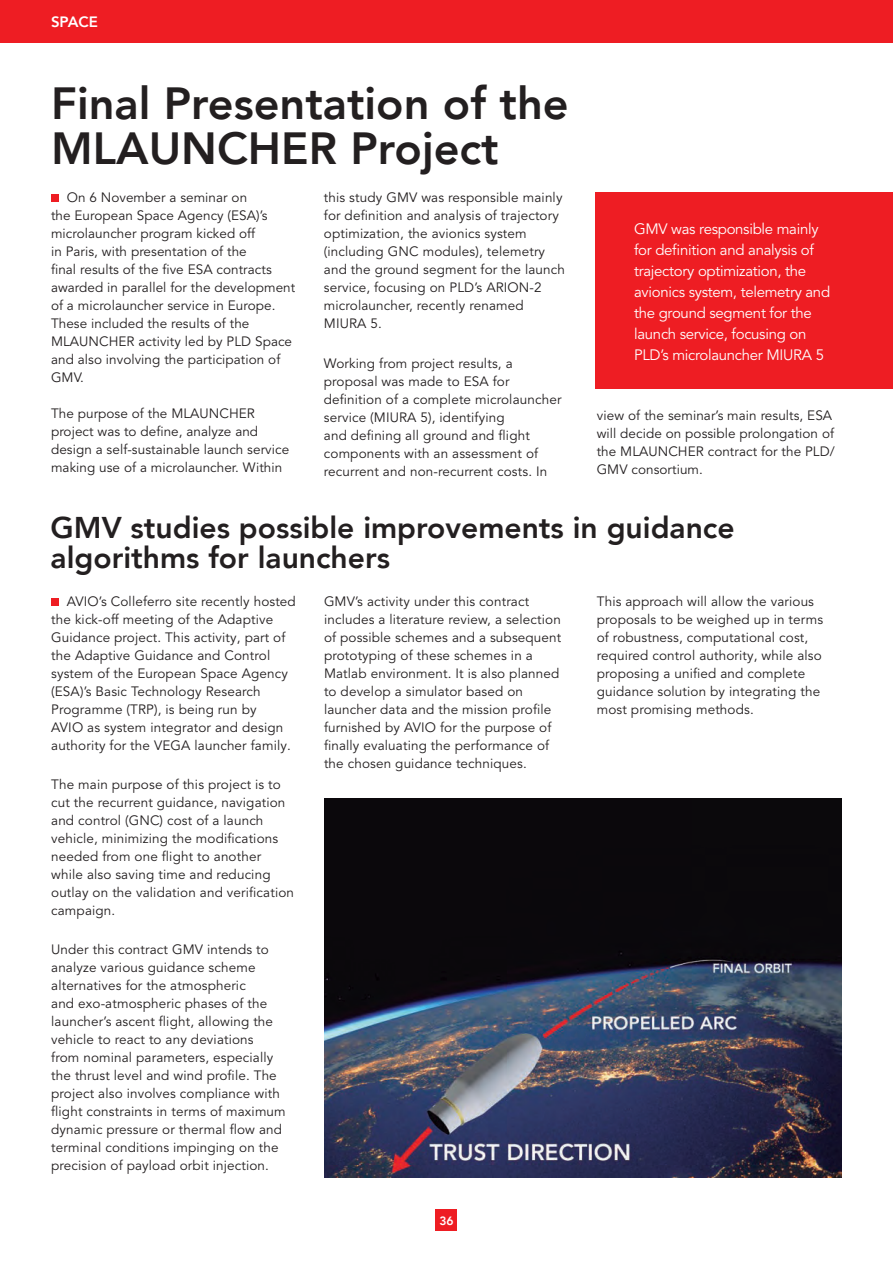
<style>
.page{position:relative;width:893px;height:1263px;background:#fff}
.page>*{position:absolute;margin:0;border:0;box-sizing:border-box;transform-origin:0 0}
.t1{font:800 45px/45px "Avenir LT";color:#231f20}
.t2{font:800 30px/30px "Avenir LT";color:#231f20}
.general{font:15px/21px "Avenir LT Pro";letter-spacing:-.02em;color:#fff}
.t3{font:800 15px "Avenir LT";color:#fff}
.general-2{font:13.5px/18px "Avenir LT Pro";letter-spacing:.01em;color:#231f20}
.t4{font:800 12px "Avenir LT";color:#fff}
</style>
<div class="page">
<div style="left:436px;top:1210px;width:21px;height:21px;background:#ee1d23"></div>
<div style="left:0;top:0;width:893px;height:43px;background:#ee1d23"></div>
<img style="left:324px;top:798px;width:517px;height:380px">
<div style="left:596px;top:193px;width:297px;height:196px;background:#ee1d23"></div>
<div style="left:51px;top:195px;width:7px;height:7px;background:#ee1d23"></div>
<div style="left:51px;top:599px;width:7px;height:7px;background:#ee1d23"></div>
<p class="t3" style="left:51px;top:13px;width:48px">SPACE</p>
<p class="t1" style="left:51px;top:81px;width:519px">Final Presentation of the<br>MLAUNCHER Project</p>
<p class="general-2" style="left:51px;top:189px;width:246px;text-indent:16px">On 6 November a seminar on<br>the European Space Agency (ESA)’s microlauncher program kicked off<br>in Paris, with presentation of the<br>final results of the five ESA contracts awarded in parallel for the development of a microlauncher service in Europe.<br>These included the results of the<br>MLAUNCHER activity led by PLD Space and also involving the participation of<br>GMV.</p>
<p class="general-2" style="left:51px;top:404px;width:240px">The purpose of the MLAUNCHER project was to define, analyze and design a self-sustainable launch service making use of a microlauncher. Within</p>
<p class="general-2" style="left:324px;top:188px;width:243px">this study GMV was responsible mainly for definition and analysis of trajectory optimization, the avionics system (including GNC modules), telemetry and the ground segment for the launch service, focusing on PLD’s ARION-2 microlauncher, recently renamed MIURA 5.</p>
<p class="general-2" style="left:324px;top:355px;width:239px">Working from project results, a proposal was made to ESA for definition of a complete microlauncher service (MIURA 5), identifying<br>and defining all ground and flight components with an assessment of recurrent and non-recurrent costs. In</p>
<p class="general" style="left:634px;top:218px;width:198px">GMV was responsible mainly for definition and analysis of trajectory optimization, the avionics system, telemetry and the ground segment for the launch service, focusing on<br>PLD’s microlauncher MIURA 5</p>
<p class="general-2" style="left:597px;top:407px;width:240px">view of the seminar’s main results, ESA will decide on possible prolongation of the MLAUNCHER contract for the PLD/<br>GMV consortium.</p>
<p class="t2" style="left:51px;top:513px;width:685px">GMV studies possible improvements in guidance algorithms for launchers</p>
<p class="general-2" style="left:51px;top:592px;width:246px;text-indent:16px">AVIO’s Colleferro site recently hosted the kick-off meeting of the Adaptive Guidance project. This activity, part of the Adaptive Guidance and Control system of the European Space Agency (ESA)’s Basic Technology Research Programme (TRP), is being run by<br>AVIO as system integrator and design authority for the VEGA launcher family.</p>
<p class="general-2" style="left:51px;top:775px;width:244px">The main purpose of this project is to cut the recurrent guidance, navigation and control (GNC) cost of a launch vehicle, minimizing the modifications needed from one flight to another while also saving time and reducing outlay on the validation and verification campaign.</p>
<p class="general-2" style="left:51px;top:940px;width:236px">Under this contract GMV intends to analyze various guidance scheme alternatives for the atmospheric<br>and exo-atmospheric phases of the launcher’s ascent flight, allowing the vehicle to react to any deviations<br>from nominal parameters, especially the thrust level and wind profile. The project also involves compliance with flight constraints in terms of maximum dynamic pressure or thermal flow and terminal conditions impinging on the precision of payload orbit injection.</p>
<p class="general-2" style="left:324px;top:592px;width:239px">GMV’s activity under this contract includes a literature review, a selection of possible schemes and a subsequent prototyping of these schemes in a Matlab environment. It is also planned to develop a simulator based on launcher data and the mission profile furnished by AVIO for the purpose of finally evaluating the performance of the chosen guidance techniques.</p>
<p class="general-2" style="left:597px;top:592px;width:228px">This approach will allow the various proposals to be weighed up in terms of robustness, computational cost, required control authority, while also proposing a unified and complete guidance solution by integrating the most promising methods.</p>
<p class="t4" style="left:439px;top:1214px;width:16px">36</p>
</div>
